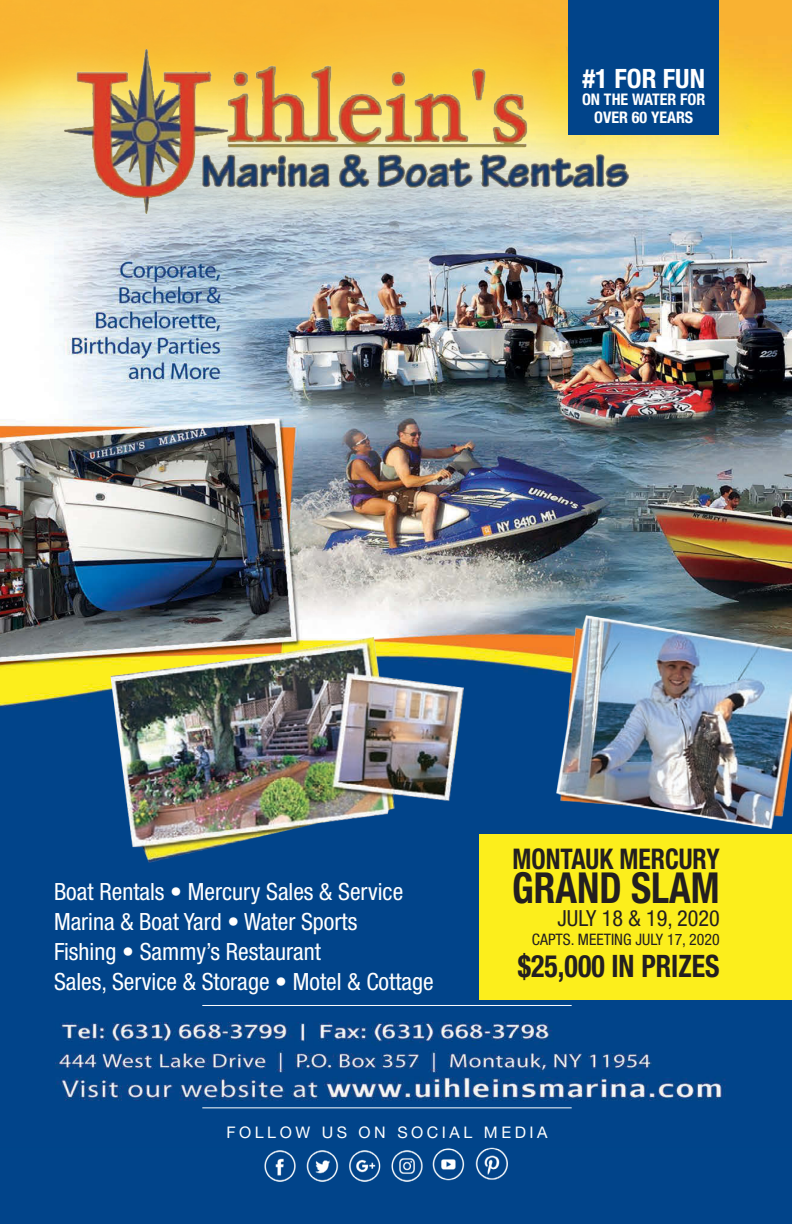
<style>
.page{position:relative;width:792px;height:1224px;background:#fff}
.page>*{position:absolute;margin:0;border:0;box-sizing:border-box;transform-origin:0 0}
.t1{font:700 condensed 42.8px "Helvetica Neue LT Std";color:#231f20;scale:.91 1}
.t2{font:700 condensed 31px "Helvetica Neue LT Std";color:#231f20;scale:.9 1}
.t3{font:700 condensed 28.6px "Helvetica Neue LT Std";color:#231f20;scale:.9 1}
.t4{font:700 condensed 26.8px "Helvetica Neue LT Std";color:#fff}
.t5{font:condensed 23.8px/30px "Helvetica Neue LT Std";color:#fff}
.t6{font:condensed 22.2px "Helvetica Neue LT Std";color:#231f20}
.t7{font:700 condensed 16px/17.6px "Helvetica Neue LT Std";color:#fff;text-align:center}
.t8{font:16px "Helvetica Neue LT Std";letter-spacing:.22em;color:#fff}
.t9{font:condensed 15.8px "Helvetica Neue LT Std";color:#231f20}
</style>
<div class="page">
<img style="left:0;top:0;width:792px;height:708px">
<div style="left:0;top:708px;width:479px;height:291px;background:#01448a"></div>
<div style="left:0;top:1149px;width:792px;height:75px;background:#01448a"></div>
<img style="left:0;top:999px;width:792px;height:150px">
<img style="left:54px;top:580px;width:487px;height:356px">
<hr style="left:202px;top:1005px;width:370px;height:1px;background:#fff">
<hr style="left:202px;top:1107px;width:370px;height:1px;background:#fff">
<div style="left:569px;top:0;width:150px;height:135px;background:#01448a"></div>
<div style="left:479px;top:834px;width:313px;height:166px;background:#fcee1c"></div>
<img style="left:541px;top:481px;width:251px;height:353px">
<img style="left:264px;top:1136px;width:163px;height:51px">
<img style="left:427px;top:1147px;width:40px;height:40px">
<img style="left:471px;top:1147px;width:39px;height:40px">
<img style="left:37px;top:27px;width:607px;height:192px">
<p class="t4" style="left:582px;top:62px;width:124px">#1 FOR FUN</p>
<p class="t7" style="left:582px;top:91px;width:125px">ON THE WATER FOR<br>OVER 60 YEARS</p>
<p class="t5" style="left:54px;top:876px;width:381px">Boat Rentals • Mercury Sales &amp; Service Marina &amp; Boat Yard • Water Sports<br>Fishing • Sammy’s Restaurant<br>Sales, Service &amp; Storage • Motel &amp; Cottage</p>
<p class="t3" style="left:512px;top:841px;width:232px">MONTAUK MERCURY</p>
<p class="t1" style="left:512px;top:862px;width:230px">GRAND SLAM</p>
<p class="t6" style="left:557px;top:905px;width:164px">JULY 18 &amp; 19, 2020</p>
<p class="t9" style="left:532px;top:930px;width:189px">CAPTS. MEETING JULY 17, 2020</p>
<p class="t2" style="left:518px;top:947px;width:226px">$25,000 IN PRIZES</p>
<p class="t8" style="left:227px;top:1123px;width:322px">FOLLOW US ON SOCIAL MEDIA</p>
</div>
